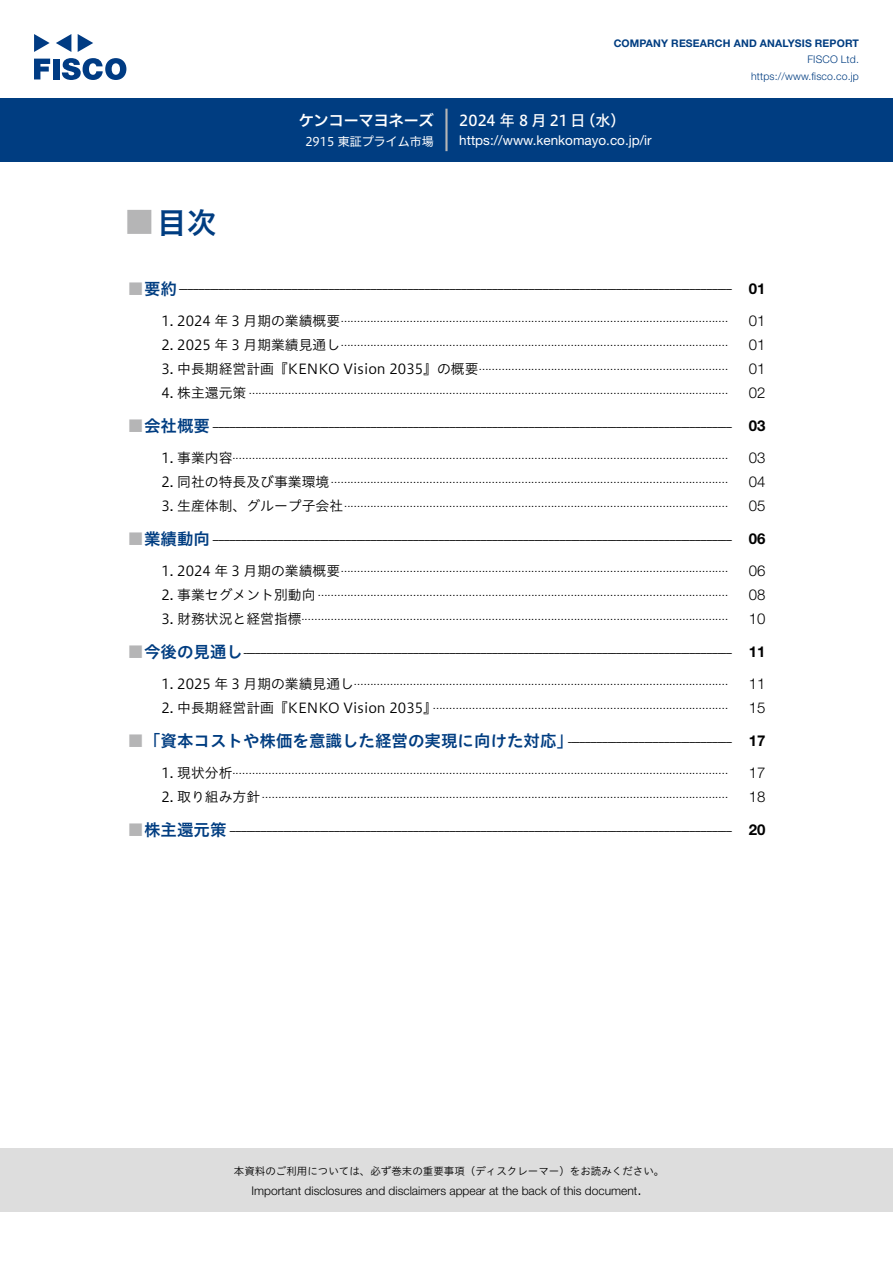
<style>
.page{position:relative;width:893px;height:1263px;background:#fff}
.page>*{position:absolute;margin:0;border:0;box-sizing:border-box;transform-origin:0 0}
.t1{font:30px "Hiragino UD Sans Std N W6";color:#003d81}
.t2{font:24px "Hiragino UD Sans Std W6";color:#b5b5b6}
.t3{font:16.5px "Hiragino UD Sans Std W6";color:#003d81}
.t4{font:300 15px "Helvetica Neue LT Std";color:#000}
.t5{font:15px "Hiragino UD Sans F Std N W5";letter-spacing:.175em;color:#fff}
.t6{font:700 15px "Helvetica Neue LT Std";color:#000}
.t7{font:15px "Hiragino UD Sans F Std N W6";color:#fff}
.t8{font:13.8px "Hiragino UD Sans Std W3";color:#000}
.t9{font:13.5px "Helvetica Neue LT Std";color:#fff}
.t10{font:12px "Hiragino UD Sans Std W3";color:#000}
.t11{font:300 12px "Helvetica Neue LT Std";color:#000}
.t12{font:12px "Hiragino UD Sans F Std N W4";color:#fff}
.t13{font:10.5px "Hiragino UD Sans Std W3";color:#000}
.t14{font:700 10.5px "Helvetica Neue LT Std";letter-spacing:.015em;color:#003d81}
.t15{font:300 10.5px/16.5px "Helvetica Neue LT Std";letter-spacing:.015em;color:#003d81;text-align:right}
.t16{font:9px "Hiragino UD Sans Std W3";color:#000}
.s1{color:#b5b5b6}
</style>
<div class="page">
<div style="left:0;top:1148px;width:893px;height:64px;background:#ddd"></div>
<svg style="left:34px;top:59px;width:16px;height:20px"></svg>
<div style="left:53px;top:59px;width:6px;height:20px;background:#003b83"></div>
<svg style="left:62px;top:58px;width:64px;height:22px"></svg>
<svg style="left:34px;top:34px;width:16px;height:18px"></svg>
<svg style="left:78px;top:34px;width:15px;height:18px"></svg>
<svg style="left:56px;top:34px;width:15px;height:18px"></svg>
<div style="left:0;top:98px;width:893px;height:64px;background:#003d81"></div>
<hr style="left:445px;top:109px;width:3px;height:42px;background:#b5b5b6">
<h2 class="t2" style="left:128px;top:204px;width:25px">█</h2>
<h1 class="t1" style="left:157px;top:199px;width:61px">目次</h1>
<h3 class="t7" style="left:299px;top:109px;width:136px">ケンコーマヨネーズ</h3>
<h3 class="t12" style="left:305px;top:132px;width:130px">2915 東証プライム市場</h3>
<p class="t14" style="left:614px;top:37px;width:247px">COMPANY RESEARCH AND ANALYSIS REPORT</p>
<p class="t15" style="left:751px;top:51px;width:109px">FISCO Ltd. https://www.fisco.co j p.</p>
<h3 class="t5" style="left:581px;top:109px;width:46px">（水(</h3>
<h3 class="t5" style="left:459px;top:109px;width:128px">2024年8月21日</h3>
<h3 class="t9" style="left:459px;top:132px;width:194px">https://www.kenkomayo. c o j p. i r/</h3>
<h3 class="t3" style="left:128px;top:276px;width:51px"><span class="s1">■</span>要約</h3>
<h3 class="t10" style="left:177px;top:280px;width:557px">-----------------------------------------------------------------------------------------------------------------------------------------------------------------------------------------------------</h3>
<h3 class="t8" style="left:162px;top:310px;width:180px">1. 2024 年 3 月期の業績概要</h3>
<p class="t16" style="left:341px;top:312px;width:388px">......................................................................................................................</p>
<h3 class="t8" style="left:162px;top:334px;width:180px">2. 2025 年 3 月期業績見通し</h3>
<p class="t16" style="left:341px;top:336px;width:388px">......................................................................................................................</p>
<h3 class="t8" style="left:162px;top:358px;width:318px">3. 中長期経営計画『KENKO Vision 2035』の概要</h3>
<p class="t16" style="left:479px;top:360px;width:250px">............................................................................</p>
<h3 class="t8" style="left:162px;top:382px;width:86px">4. 株主還元策</h3>
<p class="t16" style="left:249px;top:384px;width:480px">..................................................................................................................................................</p>
<h3 class="t3" style="left:128px;top:413px;width:84px"><span class="s1">■</span>会社概要</h3>
<h3 class="t10" style="left:210px;top:417px;width:524px">-----------------------------------------------------------------------------------------------------------------------------------------------------------------------------------------</h3>
<h3 class="t8" style="left:162px;top:447px;width:73px">1. 事業内容</h3>
<p class="t16" style="left:233px;top:449px;width:497px">.......................................................................................................................................................</p>
<h3 class="t8" style="left:162px;top:471px;width:169px">2. 同社の特長及び事業環境</h3>
<p class="t16" style="left:331px;top:473px;width:398px">.........................................................................................................................</p>
<h3 class="t8" style="left:162px;top:495px;width:183px">3. 生産体制、グループ子会社</h3>
<p class="t16" style="left:344px;top:497px;width:385px">.....................................................................................................................</p>
<h3 class="t3" style="left:128px;top:526px;width:84px"><span class="s1">■</span>業績動向</h3>
<h3 class="t10" style="left:210px;top:530px;width:524px">-----------------------------------------------------------------------------------------------------------------------------------------------------------------------------------------</h3>
<h3 class="t8" style="left:162px;top:560px;width:180px">1. 2024 年 3 月期の業績概要</h3>
<p class="t16" style="left:341px;top:562px;width:388px">......................................................................................................................</p>
<h3 class="t8" style="left:162px;top:584px;width:155px">2. 事業セグメント別動向</h3>
<p class="t16" style="left:318px;top:586px;width:411px">.............................................................................................................................</p>
<h3 class="t8" style="left:162px;top:608px;width:142px">3. 財務状況と経営指標</h3>
<p class="t16" style="left:302px;top:610px;width:428px">..................................................................................................................................</p>
<h3 class="t3" style="left:128px;top:639px;width:117px"><span class="s1">■</span>今後の見通し</h3>
<h3 class="t10" style="left:243px;top:643px;width:491px">------------------------------------------------------------------------------------------------------------------------------------------------------------------------------</h3>
<h3 class="t8" style="left:162px;top:673px;width:194px">1. 2025 年 3 月期の業績見通し</h3>
<p class="t16" style="left:354px;top:675px;width:375px">..................................................................................................................</p>
<h3 class="t8" style="left:162px;top:697px;width:277px">2. 中長期経営計画『KENKO Vision 2035『</h3>
<p class="t16" style="left:433px;top:699px;width:296px">..........................................................................................</p>
<h3 class="t3" style="left:128px;top:728px;width:447px"><span class="s1">■</span>「資本コストや株価を意識した経営の実現に向けた対応「</h3>
<h3 class="t10" style="left:565px;top:732px;width:169px">-----------------------------------------------------------</h3>
<h3 class="t8" style="left:162px;top:762px;width:73px">1. 現状分析</h3>
<p class="t16" style="left:233px;top:764px;width:497px">.......................................................................................................................................................</p>
<h3 class="t8" style="left:162px;top:786px;width:100px">2. 取り組み方針</h3>
<p class="t16" style="left:262px;top:788px;width:467px">..............................................................................................................................................</p>
<h3 class="t3" style="left:128px;top:817px;width:101px"><span class="s1">■</span>株主還元策</h3>
<h3 class="t10" style="left:227px;top:821px;width:508px">-----------------------------------------------------------------------------------------------------------------------------------------------------------------------------------</h3>
<h3 class="t6" style="left:749px;top:279px;width:18px">01</h3>
<h3 class="t4" style="left:749px;top:311px;width:18px">01</h3>
<h3 class="t4" style="left:749px;top:335px;width:18px">01</h3>
<h3 class="t4" style="left:749px;top:359px;width:18px">01</h3>
<h3 class="t4" style="left:749px;top:383px;width:18px">02</h3>
<h3 class="t6" style="left:749px;top:416px;width:18px">03</h3>
<h3 class="t4" style="left:749px;top:448px;width:18px">03</h3>
<h3 class="t4" style="left:749px;top:472px;width:18px">04</h3>
<h3 class="t4" style="left:749px;top:496px;width:18px">05</h3>
<h3 class="t6" style="left:749px;top:529px;width:18px">06</h3>
<h3 class="t4" style="left:749px;top:561px;width:18px">06</h3>
<h3 class="t4" style="left:749px;top:585px;width:18px">08</h3>
<h3 class="t4" style="left:749px;top:609px;width:18px">10</h3>
<h3 class="t6" style="left:749px;top:642px;width:18px">11</h3>
<h3 class="t4" style="left:749px;top:674px;width:18px">11</h3>
<h3 class="t4" style="left:749px;top:698px;width:18px">15</h3>
<h3 class="t6" style="left:749px;top:731px;width:18px">17</h3>
<h3 class="t4" style="left:749px;top:763px;width:18px">17</h3>
<h3 class="t4" style="left:749px;top:787px;width:18px">18</h3>
<h3 class="t6" style="left:749px;top:820px;width:18px">20</h3>
<p class="t13" style="left:234px;top:1163px;width:432px">本資料のご利用については、必ず巻末の重要事項（ディスクレーマー）をお読みください。</p>
<h3 class="t4" style="left:637px;top:1180px;width:6px">.</h3>
<h3 class="t11" style="left:251px;top:1183px;width:387px">Important disclosures and disclaimers appear at the back of this document</h3>
</div>
